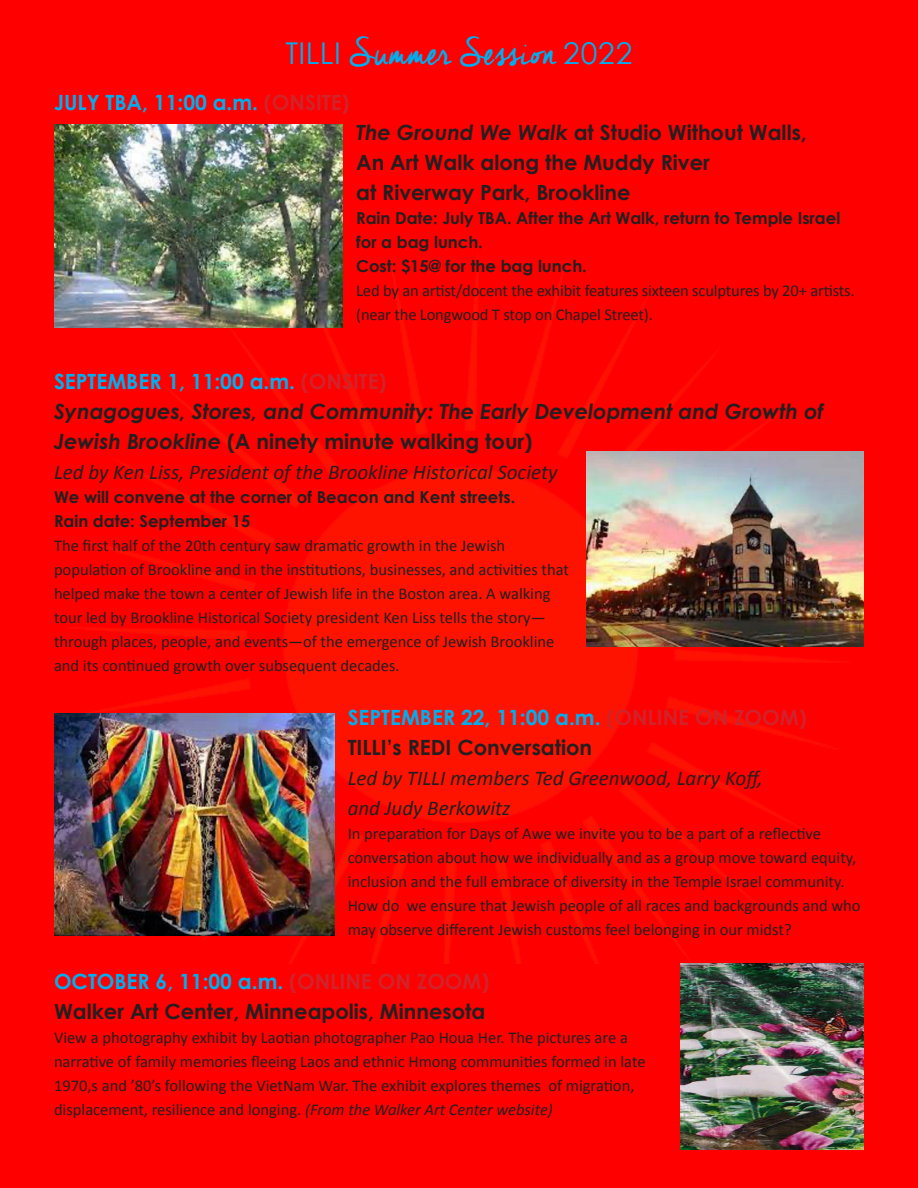
<style>
.page{position:relative;width:918px;height:1188px;background:#f00}
.page>*{position:absolute;margin:0;border:0;box-sizing:border-box;transform-origin:0 0}
.t1{font:37.5px "Cheddar Jack";color:#00aeef}
.t2{font:700 21px/30px "Century Gothic";color:#231f20}
.t3{font:italic 700 21px/30px "Century Gothic";color:#231f20}
.t4{font:italic 21px/30px "Calibri";color:#231f20}
.t5{font:700 21px "Century Gothic";color:#00aeef}
.t6{font:16.5px/24px "Calibri";color:#231f20}
.t7{font:700 16.5px/24px "Century Gothic";color:#231f20}
.s1{font-family:"Century Gothic";font-size:30px}
.s2{color:#d1232a}
.s3{font-style:italic}
.s4{font-style:normal;color:#00aeef}
.s5{font-style:normal;color:#d1232a}
.s6{font-style:normal}
.s7{color:#00aeef}
</style>
<div class="page">
<img style="left:54px;top:258px;width:810px;height:705px">
<img style="left:54px;top:125px;width:289px;height:202px">
<img style="left:587px;top:452px;width:277px;height:194px">
<img style="left:54px;top:714px;width:280px;height:221px">
<img style="left:680px;top:963px;width:184px;height:186px">
<h1 class="t1" style="left:286px;top:34px;width:348px"><span class="s1">TILLI</span> Summer Session <span class="s1">2022</span></h1>
<p class="t5" style="left:54px;top:89px;width:297px">JULY TBA, 11:00 a.m. <span class="s2">(ONSITE)</span></p>
<p class="t2" style="left:356px;top:117px;width:452px"><span class="s3">The Ground We Walk</span> at Studio Without Walls,<br>An Art Walk along the Muddy River<br>at Riverway Park, Brookline</p>
<p class="t7" style="left:356px;top:206px;width:486px">Rain Date: July TBA. After the Art Walk, return to Temple Israel for a bag lunch.<br>Cost: $15@ for the bag lunch.</p>
<p class="t6" style="left:356px;top:279px;width:500px">Led by an artist/docent the exhibit features sixteen sculptures by 20+ artists. (near the Longwood T stop on Chapel Street).</p>
<p class="t3" style="left:54px;top:369px;width:771px"><span class="s4">SEPTEMBER 1, 11:00 a.m.</span> <span class="s5">(ONSITE)<br></span>Synagogues, Stores, and Community: The Early Development and Growth of<br>Jewish Brookline <span class="s6">(A ninety minute walking tour)</span></p>
<p class="t4" style="left:54px;top:459px;width:505px">Led by Ken Liss, President of the Brookline Historical Society</p>
<p class="t7" style="left:54px;top:485px;width:463px">We will convene at the corner of Beacon and Kent streets.<br>Rain date: September 15</p>
<p class="t6" style="left:54px;top:534px;width:517px">The first half of the 20th century saw dramatic growth in the Jewish population of Brookline and in the institutions, businesses, and activities that helped make the town a center of Jewish life in the Boston area. A walking tour led by Brookline Historical Society president Ken Liss tells the story— through places, people, and events—of the emergence of Jewish Brookline and its continued growth over subsequent decades.</p>
<p class="t2" style="left:348px;top:702px;width:461px"><span class="s7">SEPTEMBER 22, 11:00 a.m.</span> <span class="s2">(ONLINE ON ZOOM)<br></span>TILLI’s REDI Conversation</p>
<p class="t4" style="left:348px;top:763px;width:417px">Led by TILLI members Ted Greenwood, Larry Koff, and Judy Berkowitz</p>
<p class="t6" style="left:348px;top:822px;width:514px">In preparation for Days of Awe we invite you to be a part of a reflective conversation about how we individually and as a group move toward equity, inclusion and the full embrace of diversity in the Temple Israel community.<br>How do we ensure that Jewish people of all races and backgrounds and who may observe different Jewish customs feel belonging in our midst?</p>
<p class="t2" style="left:54px;top:966px;width:437px"><span class="s7">OCTOBER 6, 11:00 a.m.</span> <span class="s2">(ONLINE ON ZOOM)<br></span>Walker Art Center, Minneapolis, Minnesota</p>
<p class="t6" style="left:54px;top:1026px;width:593px">View a photography exhibit by Laotian photographer Pao Houa Her. The pictures are a narrative of family memories fleeing Laos and ethnic Hmong communities formed in late 1970,s and ’80’s following the VietNam War. The exhibit explores themes of migration, displacement, resilience and longing. <span class="s3">(From the Walker Art Center website)</span></p>
</div>
